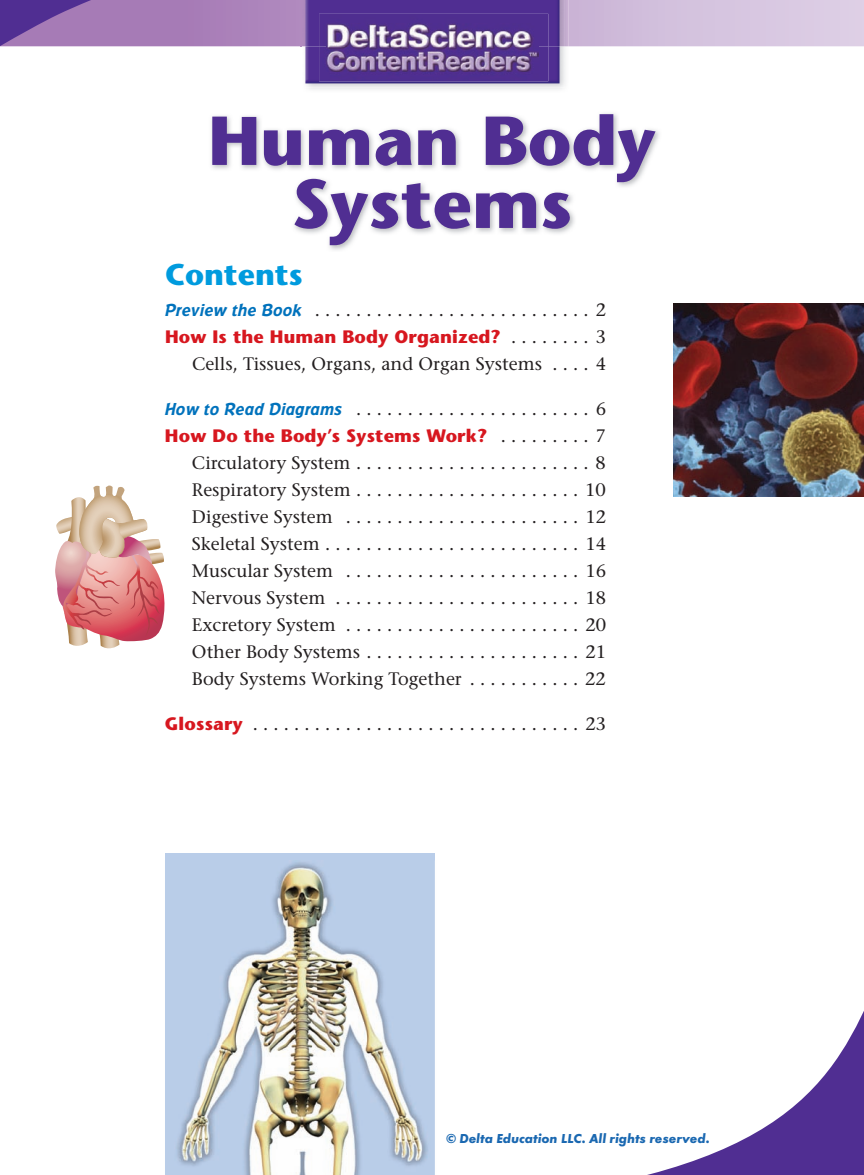
<style>
.page{position:relative;width:864px;height:1175px;background:#fff}
.page>*{position:absolute;margin:0;border:0;box-sizing:border-box;transform-origin:0 0}
.t1{font:700 69px/63px "Stone Sans Std";color:#502e92;text-align:center}
.t2{font:700 30px "Stone Sans Std";color:#009bde}
.t3{font:500 18px/27px "Stone Serif Std";color:#231f20;text-align:justify}
.t4{font:700 18px "Stone Sans Std";letter-spacing:.01em;color:#d7171f}
.t5{font:italic 700 13.5px "Futura T";color:#1a68b1}
.s1{font-family:"Badger Bold Std";font-weight:700;font-style:italic;color:#0072bc}
.s2{font-family:"Stone Serif Std";font-weight:500;color:#231f20}
.s3{font-family:"Stone Sans Std";font-weight:700;color:#d7171f}
</style>
<div class="page">
<svg style="left:55px;top:485px;width:110px;height:164px"></svg>
<img style="left:674px;top:303px;width:190px;height:193px">
<div style="left:165px;top:852px;width:270px;height:322px;background:#b9cde9"></div>
<img style="left:177px;top:862px;width:251px;height:312px">
<img style="left:211px;top:113px;width:448px;height:137px">
<img style="left:303px;top:63px;width:262px;height:24px">
<svg style="left:0;top:0;width:864px;height:63px"></svg>
<svg style="left:651px;top:1011px;width:213px;height:163px"></svg>
<div style="left:319px;top:14px;width:229px;height:67px;background:#4f2e90"></div>
<img style="left:327px;top:24px;width:212px;height:48px">
<h1 class="t1" style="left:208px;top:116px;width:449px">Human Body<br>Systems</h1>
<h2 class="t2" style="left:165px;top:262px;width:139px">Contents</h2>
<p class="t3" style="left:165px;top:298px;width:443px"><span class="s1">Preview the Book</span> . . . . . . . . . . . . . . . . . . . . . . . . . . . 2</p>
<p class="t4" style="left:165px;top:330px;width:442px">How Is the Human Body Organized? <span class="s2">. . . . . . . . 3</span></p>
<p class="t3" style="left:192px;top:352px;width:416px">Cells, Tissues, Organs, and Organ Systems . . . . 4</p>
<p class="t3" style="left:165px;top:397px;width:443px"><span class="s1">How to Read Diagrams</span> . . . . . . . . . . . . . . . . . . . . . . . 6</p>
<p class="t4" style="left:165px;top:429px;width:442px">How Do the Body’s Systems Work? <span class="s2">. . . . . . . . . 7</span></p>
<p class="t3" style="left:192px;top:451px;width:416px">Circulatory System . . . . . . . . . . . . . . . . . . . . . . . 8<br>Respiratory System . . . . . . . . . . . . . . . . . . . . . . 10<br>Digestive System . . . . . . . . . . . . . . . . . . . . . . . 12<br>Skeletal System . . . . . . . . . . . . . . . . . . . . . . . . . 14<br>Muscular System . . . . . . . . . . . . . . . . . . . . . . . 16<br>Nervous System . . . . . . . . . . . . . . . . . . . . . . . . 18<br>Excretory System . . . . . . . . . . . . . . . . . . . . . . . 20<br>Other Body Systems . . . . . . . . . . . . . . . . . . . . . 21<br>Body Systems Working Together . . . . . . . . . . . 22</p>
<p class="t3" style="left:165px;top:712px;width:443px"><span class="s3">Glossary</span> . . . . . . . . . . . . . . . . . . . . . . . . . . . . . . . . 23</p>
<p class="t5" style="left:446px;top:1133px;width:265px">© Delta Education LLC. All rights reserved.</p>
</div>
